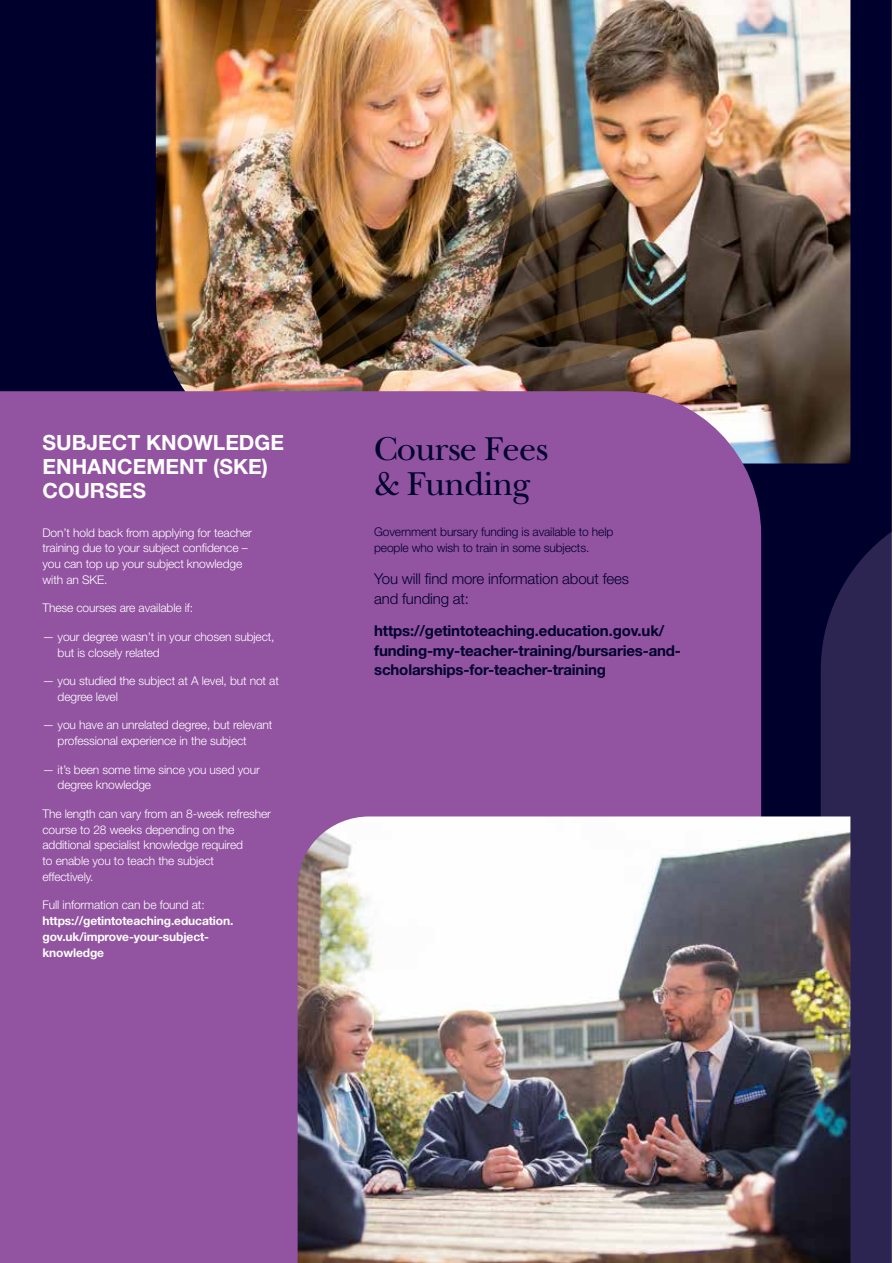
<style>
.page{position:relative;width:893px;height:1263px;background:#00002d}
.page>*{position:absolute;margin:0;border:0;box-sizing:border-box;transform-origin:0 0}
.t1{font:34.5px/34.5px "New Baskerville";letter-spacing:-.02em;color:#00002d}
.t2{font:700 21px/24px "Helvetica Neue LT";color:#fff}
.t3{font:700 15px/19.5px "Helvetica Neue LT";letter-spacing:-.01em;color:#00002d}
.t4{font:300 15px/19.5px "Helvetica Neue LT";letter-spacing:-.01em;color:#00002d}
.t5{font:300 12px/15.8px "Helvetica Neue LT";letter-spacing:-.01em;color:#fff}
.t6{font:300 12px/15.8px "Helvetica Neue LT";letter-spacing:-.01em;color:#00002d}
.t7{font:700 12px/15.8px "Helvetica Neue LT";letter-spacing:-.01em;color:#fff}
</style>
<div class="page">
<svg style="left:821px;top:502px;width:71px;height:761px;background:#27214d"></svg>
<img style="left:673px;top:0;width:177px;height:463px">
<img style="left:156px;top:0;width:517px;height:391px">
<div style="left:0;top:391px;width:761px;height:872px;background:#9253a1"></div>
<img style="left:298px;top:816px;width:552px;height:447px">
<hr style="left:892px;top:0;width:1px;height:1263px;background:#fff">
<h2 class="t2" style="left:43px;top:430px;width:243px">SUBJECT KNOWLEDGE<br>ENHANCEMENT (SKE)<br>COURSES</h2>
<p class="t5" style="left:43px;top:524px;width:211px">Don’t hold back from applying for teacher training due to your subject confidence – you can top up your subject knowledge with an SKE.</p>
<p class="t5" style="left:43px;top:600px;width:152px">These courses are available if:</p>
<p class="t5" style="left:58px;top:629px;width:218px;text-indent:-15px">— your degree wasn’t in your chosen subject, but is closely related</p>
<p class="t5" style="left:58px;top:673px;width:223px;text-indent:-15px">— you studied the subject at A level, but not at degree level</p>
<p class="t5" style="left:58px;top:717px;width:216px;text-indent:-15px">— you have an unrelated degree, but relevant professional experience in the subject</p>
<p class="t5" style="left:58px;top:761px;width:204px;text-indent:-15px">— it’s been some time since you used your degree knowledge</p>
<p class="t5" style="left:43px;top:805px;width:230px">The length can vary from an 8-week refresher course to 28 weeks depending on the additional specialist knowledge required<br>to enable you to teach the subject<br>effectively.</p>
<p class="t5" style="left:43px;top:897px;width:164px">Full information can be found at:</p>
<p class="t7" style="left:43px;top:913px;width:192px">https://getintoteaching.education. gov.uk/improve-your-subject&shy;knowledge</p>
<h1 class="t1" style="left:374px;top:432px;width:175px">Course Fees &amp; Funding</h1>
<p class="t6" style="left:374px;top:524px;width:241px">Government bursary funding is available to help people who wish to train in some subjects.</p>
<p class="t4" style="left:374px;top:569px;width:256px">You will find more information about fees and funding at:</p>
<p class="t3" style="left:374px;top:621px;width:308px">https://getintoteaching.education.gov.uk/ funding-my-teacher-training/bursaries-and&shy;scholarships-for-teacher-training</p>
</div>
